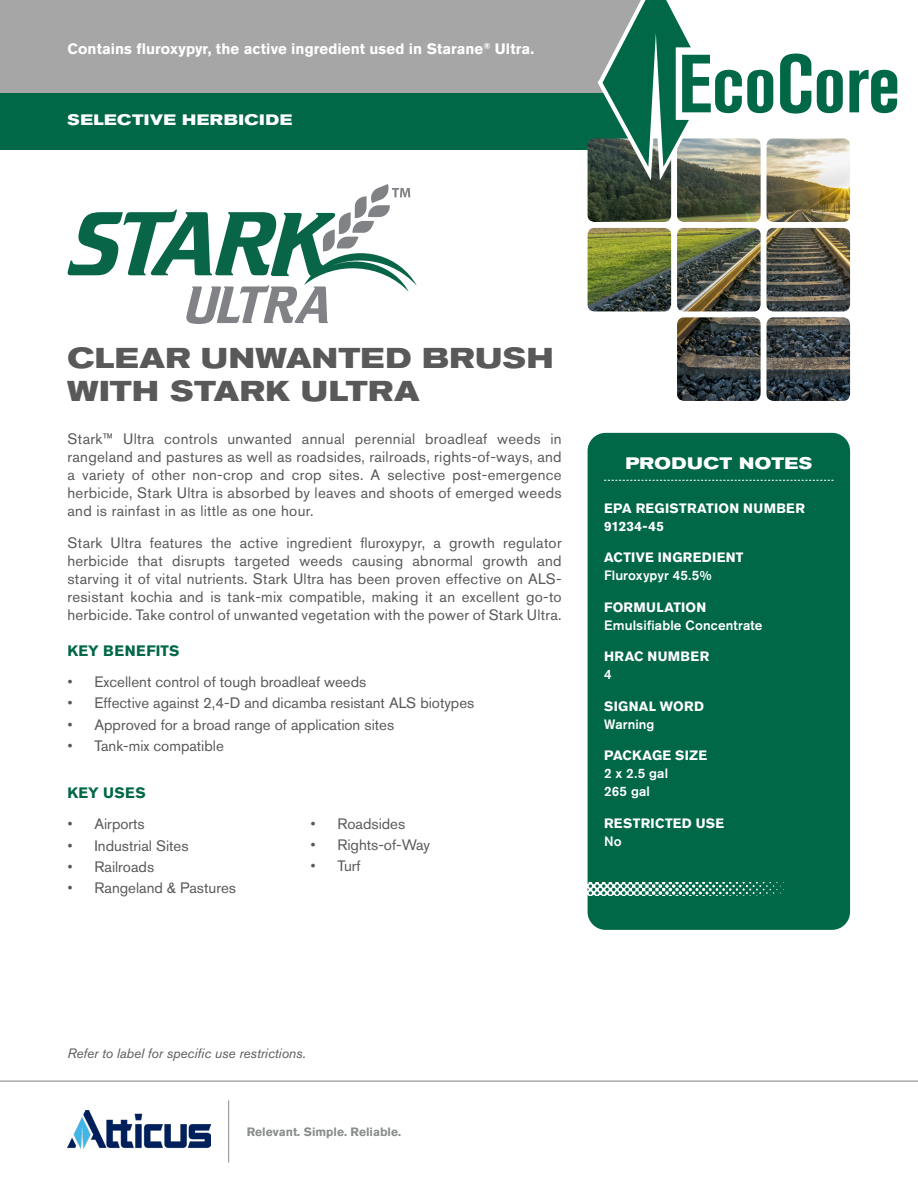
<style>
.page{position:relative;width:918px;height:1188px;background:#fff}
.page>*{position:absolute;margin:0;border:0;box-sizing:border-box;transform-origin:0 0}
.t1{font:700 expanded 28.5px/33px "Akzidenz Grotesk BE";letter-spacing:.02em;color:#595959}
.t2{font:700 expanded 16.5px "Akzidenz Grotesk BE";letter-spacing:.03em;color:#fff}
.t3{font:15px/18px "Akzidenz Grotesk BE";color:#595959;text-align:justify}
.t4{font:700 15px "Akzidenz Grotesk BE";letter-spacing:.005em;color:#fff}
.t5{font:700 15px "Akzidenz Grotesk BE";letter-spacing:.02em;color:#006747}
.t6{font:700 expanded 15px "Akzidenz Grotesk BE";letter-spacing:.035em;color:#fff}
.t7{font:700 13.5px/18px "Akzidenz Grotesk BE";letter-spacing:.025em;color:#fff}
.t8{font:500 13.5px/18px "Akzidenz Grotesk BE";letter-spacing:.01em;color:#fff}
.t9{font:italic 13.5px "Akzidenz Grotesk BE";color:#595959}
.t10{font:700 12px "Akzidenz Grotesk BE";color:#898d8d}
.s1{font-family:"Arial"}
</style>
<div class="page">
<hr style="left:0;top:1081px;width:918px;height:1px;background:#898d8d">
<hr style="left:228px;top:1100px;width:1px;height:63px;background:#898d8d">
<img style="left:68px;top:1110px;width:143px;height:38px">
<svg style="left:68px;top:184px;width:349px;height:140px"></svg>
<div style="left:0;top:93px;width:646px;height:57px;background:#006747"></div>
<div style="left:0;top:0;width:658px;height:93px;background:#a6a6a6"></div>
<img style="left:588px;top:138px;width:262px;height:263px">
<div style="left:588px;top:433px;width:262px;height:497px;background:#006747;border-radius:18px"></div>
<svg style="left:604px;top:480px;width:230px;height:1px"></svg>
<img style="left:588px;top:883px;width:199px;height:13px">
<svg style="left:598px;top:53px;width:300px;height:127px"></svg>
<svg style="left:780px;top:54px;width:31px;height:60px"></svg>
<svg style="left:817px;top:70px;width:26px;height:43px"></svg>
<svg style="left:849px;top:70px;width:48px;height:43px"></svg>
<svg style="left:603px;top:0;width:170px;height:167px"></svg>
<p class="t4" style="left:68px;top:40px;width:468px">Contains fluroxypyr, the active ingredient used in Starane<sup>®</sup> Ultra.</p>
<p class="t6" style="left:68px;top:112px;width:226px">SELECTIVE HERBICIDE</p>
<h1 class="t1" style="left:68px;top:342px;width:487px">CLEAR UNWANTED BRUSH<br>WITH STARK ULTRA</h1>
<p class="t3" style="left:68px;top:430px;width:496px">Stark™ Ultra controls unwanted annual perennial broadleaf weeds in rangeland and pastures as well as roadsides, railroads, rights-of-ways, and a variety of other non-crop and crop sites. A selective post-emergence herbicide, Stark Ultra is absorbed by leaves and shoots of emerged weeds and is rainfast in as little as one hour.</p>
<p class="t3" style="left:68px;top:533px;width:496px">Stark Ultra features the active ingredient fluroxypyr, a growth regulator herbicide that disrupts targeted weeds causing abnormal growth and starving it of vital nutrients. Stark Ultra has been proven effective on ALS&shy;resistant kochia and is tank-mix compatible, making it an excellent go-to herbicide. Take control of unwanted vegetation with the power of Stark Ultra.</p>
<p class="t5" style="left:68px;top:642px;width:113px">KEY BENEFITS</p>
<p class="t3" style="left:68px;top:673px;width:300px"><span class="s1">•</span> Excellent control of tough broadleaf weeds</p>
<p class="t3" style="left:68px;top:694px;width:408px"><span class="s1">•</span> Effective against 2,4-D and dicamba resistant ALS biotypes</p>
<p class="t3" style="left:68px;top:715px;width:328px"><span class="s1">•</span> Approved for a broad range of application sites</p>
<p class="t3" style="left:68px;top:737px;width:158px"><span class="s1">•</span> Tank-mix compatible</p>
<p class="t5" style="left:68px;top:784px;width:80px">KEY USES</p>
<p class="t3" style="left:68px;top:815px;width:79px"><span class="s1">•</span> Airports</p>
<p class="t3" style="left:68px;top:836px;width:123px"><span class="s1">•</span> Industrial Sites</p>
<p class="t3" style="left:68px;top:857px;width:88px"><span class="s1">•</span> Railroads</p>
<p class="t3" style="left:68px;top:879px;width:170px"><span class="s1">•</span> Rangeland &amp; Pastures</p>
<p class="t3" style="left:310px;top:814px;width:96px"><span class="s1">•</span> Roadsides</p>
<p class="t3" style="left:310px;top:835px;width:121px"><span class="s1">•</span> Rights-of-Way</p>
<p class="t3" style="left:310px;top:857px;width:52px"><span class="s1">•</span> Turf</p>
<p class="t2" style="left:625px;top:454px;width:188px">PRODUCT NOTES</p>
<p class="t7" style="left:604px;top:499px;width:202px">EPA REGISTRATION NUMBER<br>91234-45</p>
<p class="t7" style="left:604px;top:549px;width:141px">ACTIVE INGREDIENT</p>
<p class="t8" style="left:604px;top:566px;width:109px">Fluroxypyr 45.5%</p>
<p class="t7" style="left:604px;top:598px;width:104px">FORMULATION</p>
<p class="t8" style="left:604px;top:616px;width:160px">Emulsifiable Concentrate</p>
<p class="t7" style="left:604px;top:648px;width:107px">HRAC NUMBER</p>
<p class="t8" style="left:604px;top:665px;width:9px">4</p>
<p class="t7" style="left:604px;top:697px;width:101px">SIGNAL WORD</p>
<p class="t8" style="left:604px;top:715px;width:52px">Warning</p>
<p class="t7" style="left:604px;top:747px;width:105px">PACKAGE SIZE</p>
<p class="t8" style="left:604px;top:764px;width:66px">2 x 2.5 gal<br>265 gal</p>
<p class="t7" style="left:604px;top:814px;width:122px">RESTRICTED USE</p>
<p class="t8" style="left:604px;top:832px;width:19px">No</p>
<p class="t9" style="left:68px;top:1045px;width:240px">Refer to label for specific use restrictions.</p>
<p class="t10" style="left:247px;top:1125px;width:156px">Relevant. Simple. Reliable.</p>
</div>
